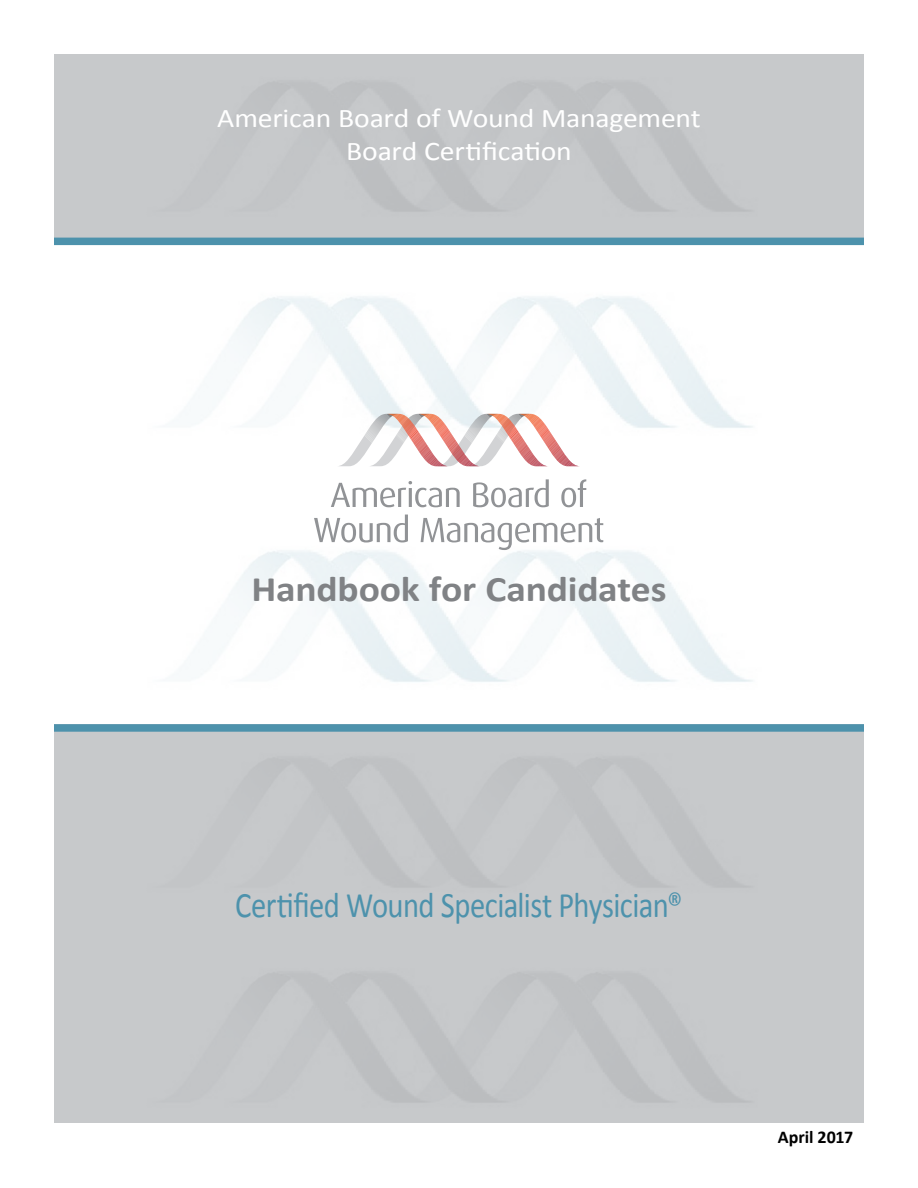
<style>
.page{position:relative;width:918px;height:1188px;background:#fff}
.page>*{position:absolute;margin:0;border:0;box-sizing:border-box;transform-origin:0 0}
.t1{font:36px "Calibri";letter-spacing:-.02em;color:#4d92ac;scale:.85 1}
.t2{font:700 36px "Calibri";letter-spacing:-.005em;color:#808285;scale:1.1 1}
.t3{font:27px/33px "Calibri";letter-spacing:-.005em;color:#fff;text-align:center;scale:1.1 1}
.t4{font:700 18px "Calibri";letter-spacing:-.005em;color:#000}
</style>
<div class="page">
<div style="left:54px;top:724px;width:810px;height:399px;background:#c7c9cb"></div>
<div style="left:54px;top:54px;width:810px;height:187px;background:#c7c9cb"></div>
<div style="left:54px;top:238px;width:810px;height:7px;background:#4d92ac"></div>
<div style="left:54px;top:724px;width:810px;height:8px;background:#4d92ac"></div>
<svg style="left:339px;top:414px;width:239px;height:52px"></svg>
<svg style="left:331px;top:481px;width:129px;height:26px"></svg>
<svg style="left:473px;top:479px;width:76px;height:28px"></svg>
<svg style="left:561px;top:479px;width:25px;height:28px"></svg>
<svg style="left:314px;top:515px;width:94px;height:28px"></svg>
<svg style="left:421px;top:518px;width:182px;height:32px"></svg>
<p class="t3" style="left:217px;top:102px;width:441px">American Board of Wound Management<br>Board Certification</p>
<h1 class="t2" style="left:251px;top:566px;width:379px">Handbook for Candidates</h1>
<h1 class="t1" style="left:235px;top:882px;width:528px">Certified Wound Specialist Physician®</h1>
<p class="t4" style="left:778px;top:1125px;width:77px">April 2017</p>
</div>
